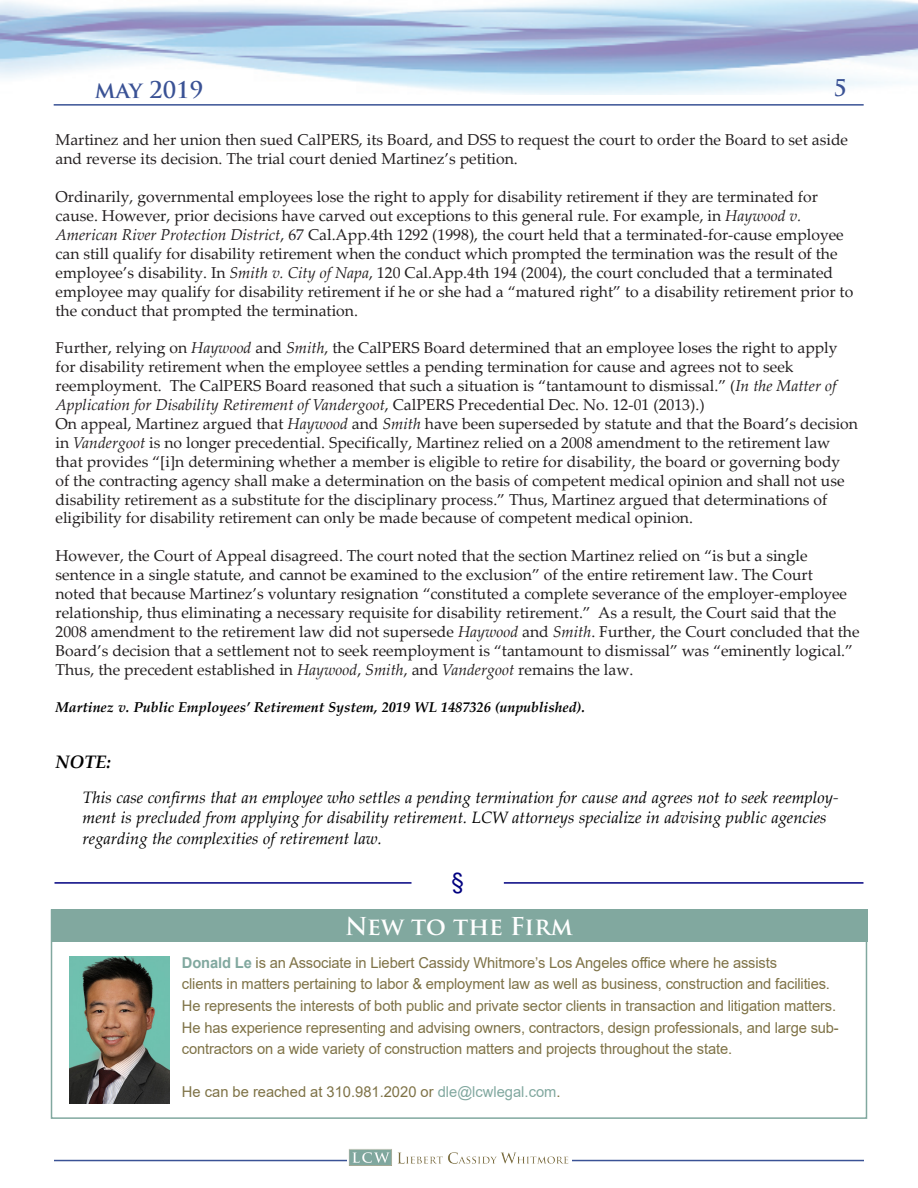
<style>
.page{position:relative;width:918px;height:1188px;background:#fff}
.page>*{position:absolute;margin:0;border:0;box-sizing:border-box;transform-origin:0 0}
.t1{font:700 24px "Trajan Pro";color:#fff}
.t2{font:700 22.5px "Trajan Pro";color:#3a5295}
.t3{font:22.5px "Arial";color:#000080}
.LCW_Note_Heading__LC{font:italic 700 18px "Palatino Linotype";color:#000}
.LCW_Note_Text__LCW_N{font:italic 16.5px/19.8px "Palatino Linotype";color:#000}
.LCW_Body_Text{font:15.75px/18.9px "Palatino Linotype";color:#231f20}
.t4{font:15px/21.6px "Arial";letter-spacing:-.01em;color:#7e7246}
.LCW_Citation__LCW_Ne{font:italic 700 14.25px "Palatino Linotype";color:#000}
.s1{font-style:italic}
.s2{font-weight:700;color:#81a89f}
.s3{color:#81a89f}
</style>
<div class="page">
<hr style="left:54px;top:104px;width:810px;height:2px;background:#3a5295">
<hr style="left:54px;top:1160px;width:810px;height:1px;background:#3a5295">
<img style="left:349px;top:1149px;width:221px;height:17px">
<hr style="left:55px;top:882px;width:808px;height:2px;background:#000080">
<div style="left:412px;top:865px;width:91px;height:32px;background:#fff"></div>
<div style="left:51px;top:909px;width:816px;height:210px;border:2px solid #81a89f"></div>
<img style="left:70px;top:957px;width:100px;height:147px">
<div style="left:51px;top:909px;width:816px;height:33px;background:#81a89f"></div>
<h2 class="t2" style="left:95px;top:76px;width:110px">may 2019</h2>
<h2 class="t2" style="left:833px;top:74px;width:15px">5</h2>
<p class="LCW_Body_Text" style="left:56px;top:130px;width:794px">Martinez and her union then sued CalPERS, its Board, and DSS to request the court to order the Board to set aside and reverse its decision. The trial court denied Martinez’s petition.</p>
<p class="LCW_Body_Text" style="left:56px;top:187px;width:799px">Ordinarily, governmental employees lose the right to apply for disability retirement if they are terminated for cause. However, prior decisions have carved out exceptions to this general rule. For example, in <span class="s1">Haywood v.<br>American River Protection District</span>, 67 Cal.App.4th 1292 (1998), the court held that a terminated-for-cause employee can still qualify for disability retirement when the conduct which prompted the termination was the result of the employee’s disability. In <span class="s1">Smith v. City of Napa</span>, 120 Cal.App.4th 194 (2004), the court concluded that a terminated employee may qualify for disability retirement if he or she had a “matured right” to a disability retirement prior to the conduct that prompted the termination.</p>
<p class="LCW_Body_Text" style="left:56px;top:338px;width:784px">Further, relying on <span class="s1">Haywood</span> and <span class="s1">Smith</span>, the CalPERS Board determined that an employee loses the right to apply for disability retirement when the employee settles a pending termination for cause and agrees not to seek reemployment. The CalPERS Board reasoned that such a situation is “tantamount to dismissal.” (<span class="s1">In the Matter of Application for Disability Retirement of Vandergoot</span>, CalPERS Precedential Dec. No. 12-01 (2013).)</p>
<p class="LCW_Body_Text" style="left:56px;top:414px;width:804px">On appeal, Martinez argued that <span class="s1">Haywood</span> and <span class="s1">Smith</span> have been superseded by statute and that the Board’s decision in <span class="s1">Vandergoot</span> is no longer precedential. Specifically, Martinez relied on a 2008 amendment to the retirement law that provides “[i]n determining whether a member is eligible to retire for disability, the board or governing body of the contracting agency shall make a determination on the basis of competent medical opinion and shall not use disability retirement as a substitute for the disciplinary process.” Thus, Martinez argued that determinations of eligibility for disability retirement can only be made because of competent medical opinion.</p>
<p class="LCW_Body_Text" style="left:56px;top:546px;width:806px">However, the Court of Appeal disagreed. The court noted that the section Martinez relied on “is but a single sentence in a single statute, and cannot be examined to the exclusion” of the entire retirement law. The Court<br>noted that because Martinez’s voluntary resignation “constituted a complete severance of the employer-employee relationship, thus eliminating a necessary requisite for disability retirement.” As a result, the Court said that the 2008 amendment to the retirement law did not supersede <span class="s1">Haywood</span> and <span class="s1">Smith</span>. Further, the Court concluded that the Board’s decision that a settlement not to seek reemployment is “tantamount to dismissal” was “eminently logical.” Thus, the precedent established in <span class="s1">Haywood</span>, <span class="s1">Smith</span>, and <span class="s1">Vandergoot</span> remains the law.</p>
<p class="LCW_Citation__LCW_Ne" style="left:56px;top:697px;width:531px">Martinez v. Public Employees’ Retirement System, 2019 WL 1487326 (unpublished).</p>
<p class="LCW_Note_Heading__LC" style="left:56px;top:749px;width:57px">NOTE:</p>
<p class="LCW_Note_Text__LCW_N" style="left:82px;top:787px;width:758px">This case confirms that an employee who settles a pending termination for cause and agrees not to seek reemploy&shy;ment is precluded from applying for disability retirement. LCW attorneys specialize in advising public agencies</p>
<p class="LCW_Note_Text__LCW_N" style="left:82px;top:828px;width:301px">regarding the complexities of retirement law.</p>
<p class="t3" style="left:451px;top:866px;width:14px">§</p>
<p class="t1" style="left:345px;top:911px;width:229px">New to the Firm</p>
<p class="t4" style="left:182px;top:952px;width:597px"><span class="s2">Donald Le</span> is an Associate in Liebert Cassidy Whitmore’s Los Angeles office where he assists</p>
<p class="t4" style="left:182px;top:973px;width:658px">clients in matters pertaining to labor &amp; employment law as well as business, construction and facilities.<br>He represents the interests of both public and private sector clients in transaction and litigation matters.<br>He has experience representing and advising owners, contractors, design professionals, and large sub&shy;contractors on a wide variety of construction matters and projects throughout the state.</p>
<p class="t4" style="left:182px;top:1081px;width:380px">He can be reached at 310.981.2020 or <span class="s3">dle@lcwlegal.com</span>.</p>
</div>
